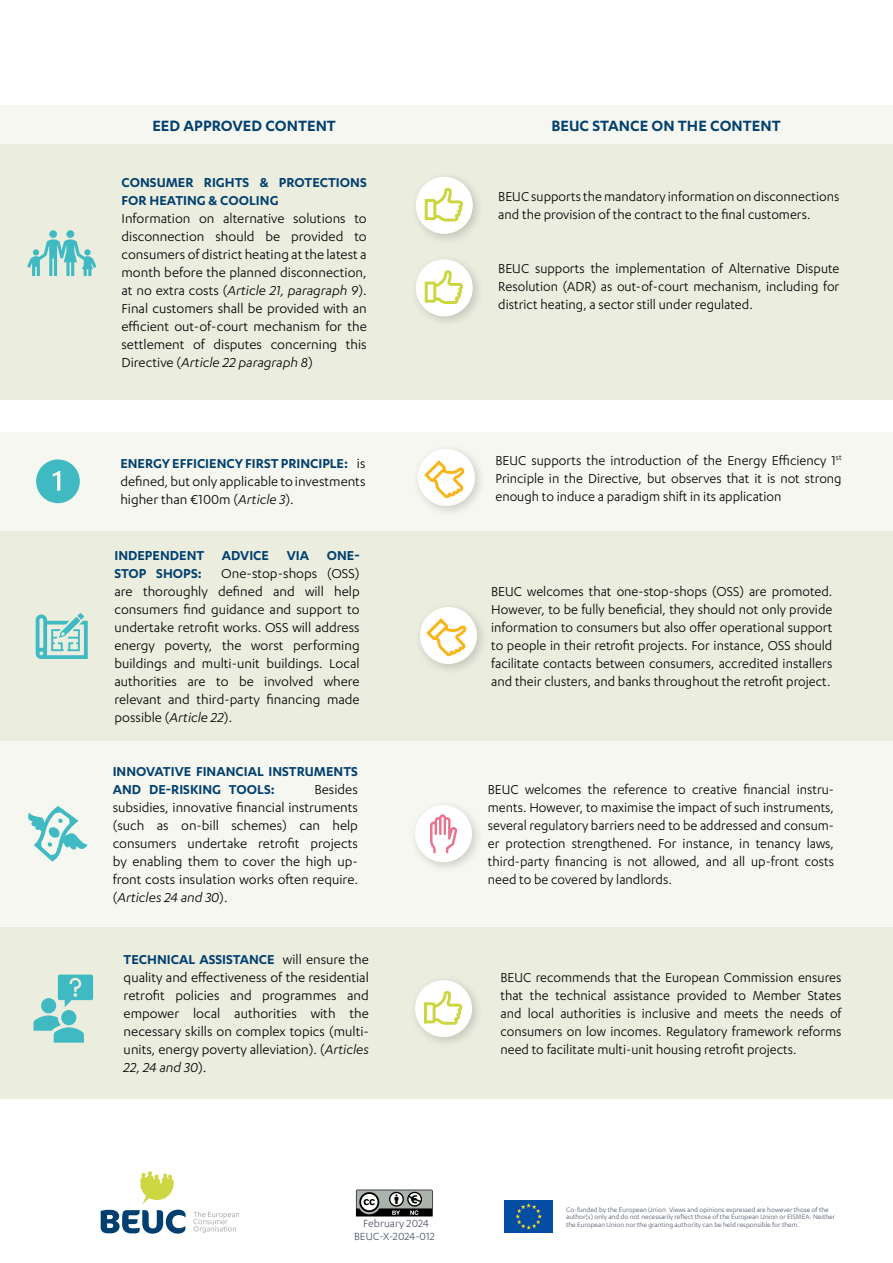
<style>
.page{position:relative;width:893px;height:1263px;background:#fff}
.page>*{position:absolute;margin:0;border:0;box-sizing:border-box;transform-origin:0 0}
.t1{font:600 17.25px "Karbon";color:#003f6f}
.t2{font:15px/18px "Karbon";color:#000;text-align:justify}
.t3{font:600 15px/18px "Karbon";color:#003f6f}
.t4{font:12px/12.8px "Karbon";color:#4d5667;text-align:center}
.t5{font:7.5px/7.5px "Karbon";color:#4d5667}
.s1{font-style:italic}
.s2{font-weight:600;color:#003f6f}
</style>
<div class="page">
<div style="left:0;top:144px;width:893px;height:256px;background:#ebeddf"></div>
<div style="left:0;top:432px;width:893px;height:99px;background:#f6f7f0"></div>
<div style="left:0;top:106px;width:893px;height:38px;background:#f6f7f0"></div>
<svg style="left:356px;top:1189px;width:77px;height:28px;background:#757876"></svg>
<img style="left:505px;top:1201px;width:47px;height:32px">
<svg style="left:193px;top:1211px;width:46px;height:22px"></svg>
<svg style="left:101px;top:1171px;width:85px;height:62px"></svg>
<div style="left:0;top:531px;width:893px;height:209px;background:#ebeddf"></div>
<div style="left:0;top:740px;width:893px;height:187px;background:#f6f7f0"></div>
<div style="left:0;top:927px;width:893px;height:171px;background:#ebeddf"></div>
<div style="left:409px;top:974px;width:75px;height:75px;background:#000;opacity:.17"></div>
<div style="left:415px;top:980px;width:57px;height:57px;background:#fff;border-radius:50%"></div>
<svg style="left:424px;top:991px;width:39px;height:34px"></svg>
<div style="left:409px;top:799px;width:75px;height:75px;background:#000;opacity:.17"></div>
<div style="left:415px;top:805px;width:57px;height:57px;background:#fff;border-radius:50%"></div>
<svg style="left:430px;top:814px;width:28px;height:40px"></svg>
<div style="left:410px;top:171px;width:75px;height:75px;background:#000;opacity:.17"></div>
<div style="left:416px;top:177px;width:57px;height:57px;background:#fff;border-radius:50%"></div>
<svg style="left:424px;top:187px;width:39px;height:35px"></svg>
<div style="left:412px;top:443px;width:75px;height:75px;background:#000;opacity:.17"></div>
<div style="left:418px;top:449px;width:57px;height:57px;background:#fff;border-radius:50%"></div>
<svg style="left:423px;top:459px;width:43px;height:41px"></svg>
<div style="left:414px;top:601px;width:75px;height:75px;background:#000;opacity:.17"></div>
<div style="left:420px;top:607px;width:57px;height:57px;background:#fff;border-radius:50%"></div>
<svg style="left:425px;top:617px;width:43px;height:41px"></svg>
<svg style="left:36px;top:613px;width:52px;height:46px"></svg>
<svg style="left:28px;top:806px;width:60px;height:55px"></svg>
<div style="left:66px;top:230px;width:8px;height:8px;background:#40bac2;border-radius:50%"></div>
<div style="left:49px;top:230px;width:8px;height:8px;background:#40bac2;border-radius:50%"></div>
<svg style="left:27px;top:239px;width:69px;height:37px"></svg>
<svg style="left:36px;top:459px;width:44px;height:44px"></svg>
<div style="left:41px;top:998px;width:15px;height:15px;background:#40bac2;border-radius:50%"></div>
<div style="left:61px;top:1010px;width:15px;height:15px;background:#40bac2;border-radius:50%"></div>
<svg style="left:33px;top:1015px;width:51px;height:28px"></svg>
<svg style="left:58px;top:974px;width:35px;height:33px"></svg>
<div style="left:410px;top:254px;width:75px;height:74px;background:#000;opacity:.17"></div>
<div style="left:416px;top:259px;width:57px;height:57px;background:#fff;border-radius:50%"></div>
<svg style="left:424px;top:270px;width:39px;height:34px"></svg>
<p class="t1" style="left:152px;top:116px;width:185px">EED APPROVED CONTENT</p>
<p class="t1" style="left:551px;top:116px;width:231px">BEUC STANCE ON THE CONTENT</p>
<p class="t3" style="left:122px;top:173px;width:247px">CONSUMER RIGHTS &amp; PROTECTIONS<br>FOR HEATING &amp; COOLING</p>
<p class="t2" style="left:122px;top:209px;width:247px">Information on alternative solutions to disconnection should be provided to consumers of district heating at the latest a month before the planned disconnection, at no extra costs (<span class="s1">Article 21, paragraph 9</span>).<br>Final customers shall be provided with an efficient out-of-court mechanism for the settlement of disputes concerning this Directive (<span class="s1">Article 22 paragraph 8</span>)</p>
<p class="t2" style="left:120px;top:454px;width:247px"><span class="s2">ENERGY EFFICIENCY FIRST PRINCIPLE:</span> is defined, but only applicable to investments higher than €100m (<span class="s1">Article 3</span>).</p>
<p class="t3" style="left:114px;top:546px;width:247px">INDEPENDENT ADVICE VIA ONE-<br>STOP SHOPS:</p>
<p class="t2" style="left:114px;top:564px;width:247px;text-indent:107px">One-stop-shops (OSS) are thoroughly defined and will help consumers find guidance and support to undertake retrofit works. OSS will address energy poverty, the worst performing buildings and multi-unit buildings. Local authorities are to be involved where relevant and third-party financing made possible (<span class="s1">Article 22</span>).</p>
<p class="t2" style="left:498px;top:187px;width:343px">BEUC supports the mandatory information on disconnections and the provision of the contract to the final customers.</p>
<p class="t2" style="left:498px;top:259px;width:343px">BEUC supports the implementation of Alternative Dispute Resolution (ADR) as out-of-court mechanism, including for district heating, a sector still under regulated.</p>
<p class="t2" style="left:495px;top:451px;width:348px">BEUC supports the introduction of the Energy Efficiency 1<sup>st </sup>Principle in the Directive, but observes that it is not strong enough to induce a paradigm shift in its application</p>
<p class="t2" style="left:491px;top:582px;width:343px">BEUC welcomes that one-stop-shops (OSS) are promoted.<br>However, to be fully beneficial, they should not only provide information to consumers but also offer operational support to people in their retrofit projects. For instance, OSS should facilitate contacts between consumers, accredited installers and their clusters, and banks throughout the retrofit project.</p>
<p class="t3" style="left:113px;top:762px;width:247px">INNOVATIVE FINANCIAL INSTRUMENTS<br>AND DE-RISKING TOOLS:</p>
<p class="t2" style="left:113px;top:780px;width:247px;text-indent:202px">Besides subsidies, innovative financial instruments (such as on-bill schemes) can help consumers undertake retrofit projects by enabling them to cover the high up&shy;front costs insulation works often require. (<span class="s1">Articles 24 and 30</span>).</p>
<p class="t2" style="left:488px;top:780px;width:348px">BEUC welcomes the reference to creative financial instru&shy;ments. However, to maximise the impact of such instruments, several regulatory barriers need to be addressed and consum&shy;er protection strengthened. For instance, in tenancy laws, third-party financing is not allowed, and all up-front costs need to be covered by landlords.</p>
<p class="t2" style="left:124px;top:950px;width:247px"><span class="s2">TECHNICAL ASSISTANCE</span> will ensure the quality and effectiveness of the residential retrofit policies and programmes and empower local authorities with the necessary skills on complex topics (multi&shy;units, energy poverty alleviation). (<span class="s1">Articles 22, 24 and 30</span>).</p>
<p class="t4" style="left:354px;top:1217px;width:82px">February 2024<br>BEUC-X-2024-012</p>
<p class="t2" style="left:500px;top:968px;width:343px">BEUC recommends that the European Commission ensures that the technical assistance provided to Member States and local authorities is inclusive and meets the needs of consumers on low incomes. Regulatory framework reforms need to facilitate multi-unit housing retrofit projects.</p>
<p class="t5" style="left:566px;top:1205px;width:271px">Co-funded by the European Union. Views and opinions expressed are however those of the author(s) only and do not necessarily reflect those of the European Union or EISMEA. Neither the European Union nor the granting authority can be held responsible for them.</p>
</div>
